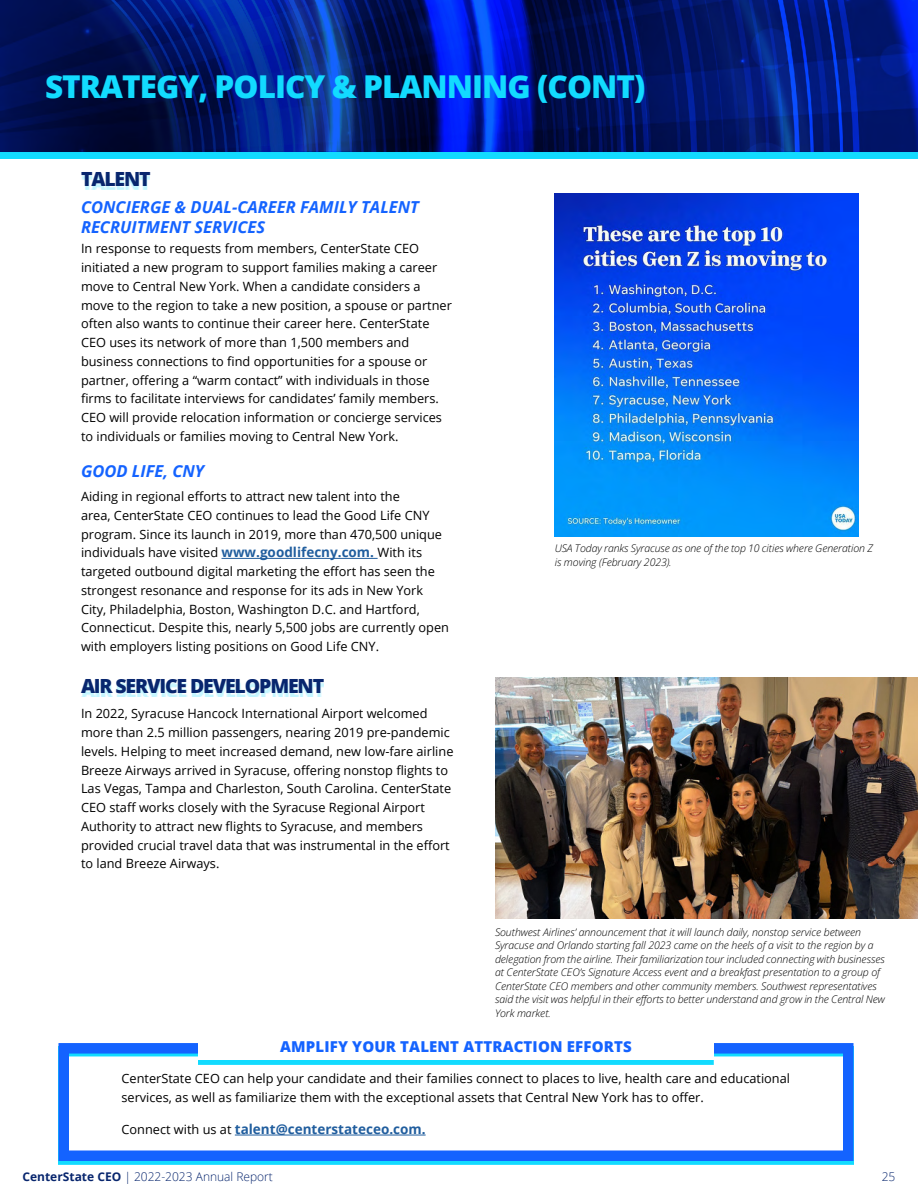
<style>
.page{position:relative;width:918px;height:1188px;background:#fff}
.page>*{position:absolute;margin:0;border:0;box-sizing:border-box;transform-origin:0 0}
.t1{font:800 31.5px "Open Sans";letter-spacing:-.03em;color:#12dbff}
.t2{font:800 19.5px "Open Sans";letter-spacing:-.06em;color:#08266e}
.t3{font:italic 700 16.5px/19.8px "Open Sans";color:#1463ff}
.t4{font:800 15px "Open Sans";letter-spacing:.01em;color:#1463ff}
.t5{font:700 13.5px "Open Sans";color:#215e9e}
.t6{font:12.75px/18.8px "Open Sans";color:#000}
.t7{font:300 12px "Open Sans";color:#08266e}
.t8{font:italic 300 10.5px/13.5px "Open Sans";letter-spacing:-.01em;color:#000}
.s1{font-weight:700;font-size:13.5px;color:#215e9e}
.s2{font-weight:400;font-size:12.75px;color:#000}
.s3{font-weight:700}
</style>
<div class="page">
<div style="left:0;top:152px;width:918px;height:7px;background:#12dbff"></div>
<svg style="left:0;top:0;width:918px;height:152px;background:#021873"></svg>
<img style="left:555px;top:193px;width:303px;height:343px">
<img style="left:495px;top:678px;width:423px;height:241px">
<div style="left:82px;top:176px;width:68px;height:14px;background:#12dbff;opacity:.25"></div>
<div style="left:81px;top:683px;width:243px;height:14px;background:#12dbff;opacity:.25"></div>
<hr style="left:222px;top:558px;width:156px;height:1px;background:#215e9e">
<div style="left:58px;top:1043px;width:796px;height:118px;border:10px solid #1463ff"></div>
<div style="left:198px;top:1036px;width:516px;height:29px;background:#12dbff"></div>
<div style="left:198px;top:1032px;width:516px;height:28px;background:#fff"></div>
<h1 class="t1" style="left:45px;top:63px;width:602px">STRATEGY, POLICY &amp; PLANNING (CONT)</h1>
<h2 class="t2" style="left:81px;top:164px;width:71px">TALENT</h2>
<p class="t3" style="left:81px;top:197px;width:340px">CONCIERGE &amp; DUAL-CAREER FAMILY TALENT<br>RECRUITMENT SERVICES</p>
<p class="t6" style="left:81px;top:239px;width:372px">In response to requests from members, CenterState CEO initiated a new program to support families making a career move to Central New York. When a candidate considers a move to the region to take a new position, a spouse or partner often also wants to continue their career here. CenterState CEO uses its network of more than 1,500 members and business connections to find opportunities for a spouse or partner, offering a “warm contact” with individuals in those firms to facilitate interviews for candidates’ family members.<br>CEO will provide relocation information or concierge services to individuals or families moving to Central New York.</p>
<p class="t3" style="left:81px;top:461px;width:125px">GOOD LIFE, CNY</p>
<p class="t6" style="left:81px;top:487px;width:370px">Aiding in regional efforts to attract new talent into the<br>area, CenterState CEO continues to lead the Good Life CNY program. Since its launch in 2019, more than 470,500 unique individuals have visited <span class="s1">www.goodlifecny.com.</span> With its targeted outbound digital marketing the effort has seen the strongest resonance and response for its ads in New York City, Philadelphia, Boston, Washington D.C. and Hartford, Connecticut. Despite this, nearly 5,500 jobs are currently open with employers listing positions on Good Life CNY.</p>
<h2 class="t2" style="left:81px;top:671px;width:245px">AIR SERVICE DEVELOPMENT</h2>
<p class="t6" style="left:81px;top:704px;width:374px">In 2022, Syracuse Hancock International Airport welcomed more than 2.5 million passengers, nearing 2019 pre-pandemic levels. Helping to meet increased demand, new low-fare airline Breeze Airways arrived in Syracuse, offering nonstop flights to Las Vegas, Tampa and Charleston, South Carolina. CenterState CEO staff works closely with the Syracuse Regional Airport Authority to attract new flights to Syracuse, and members provided crucial travel data that was instrumental in the effort to land Breeze Airways.</p>
<p class="t8" style="left:555px;top:541px;width:320px">USA Today ranks Syracuse as one of the top 10 cities where Generation Z is moving (February 2023).</p>
<p class="t8" style="left:495px;top:925px;width:391px">Southwest Airlines’ announcement that it will launch daily, nonstop service between Syracuse and Orlando starting fall 2023 came on the heels of a visit to the region by a delegation from the airline. Their familiarization tour included connecting with businesses at CenterState CEO’s Signature Access event and a breakfast presentation to a group of CenterState CEO members and other community members. Southwest representatives said the visit was helpful in their efforts to better understand and grow in the Central New York market.</p>
<p class="t4" style="left:280px;top:1035px;width:353px">AMPLIFY YOUR TALENT ATTRACTION EFFORTS</p>
<p class="t6" style="left:122px;top:1069px;width:670px">CenterState CEO can help your candidate and their families connect to places to live, health care and educational services, as well as familiarize them with the exceptional assets that Central New York has to offer.</p>
<p class="t5" style="left:122px;top:1120px;width:306px"><span class="s2">Connect with us at</span> talent@centerstateceo.com.</p>
<p class="t7" style="left:22px;top:1169px;width:252px"><span class="s3">CenterState CEO</span> | 2022-2023 Annual Report</p>
<p class="t7" style="left:882px;top:1169px;width:15px">25</p>
</div>
